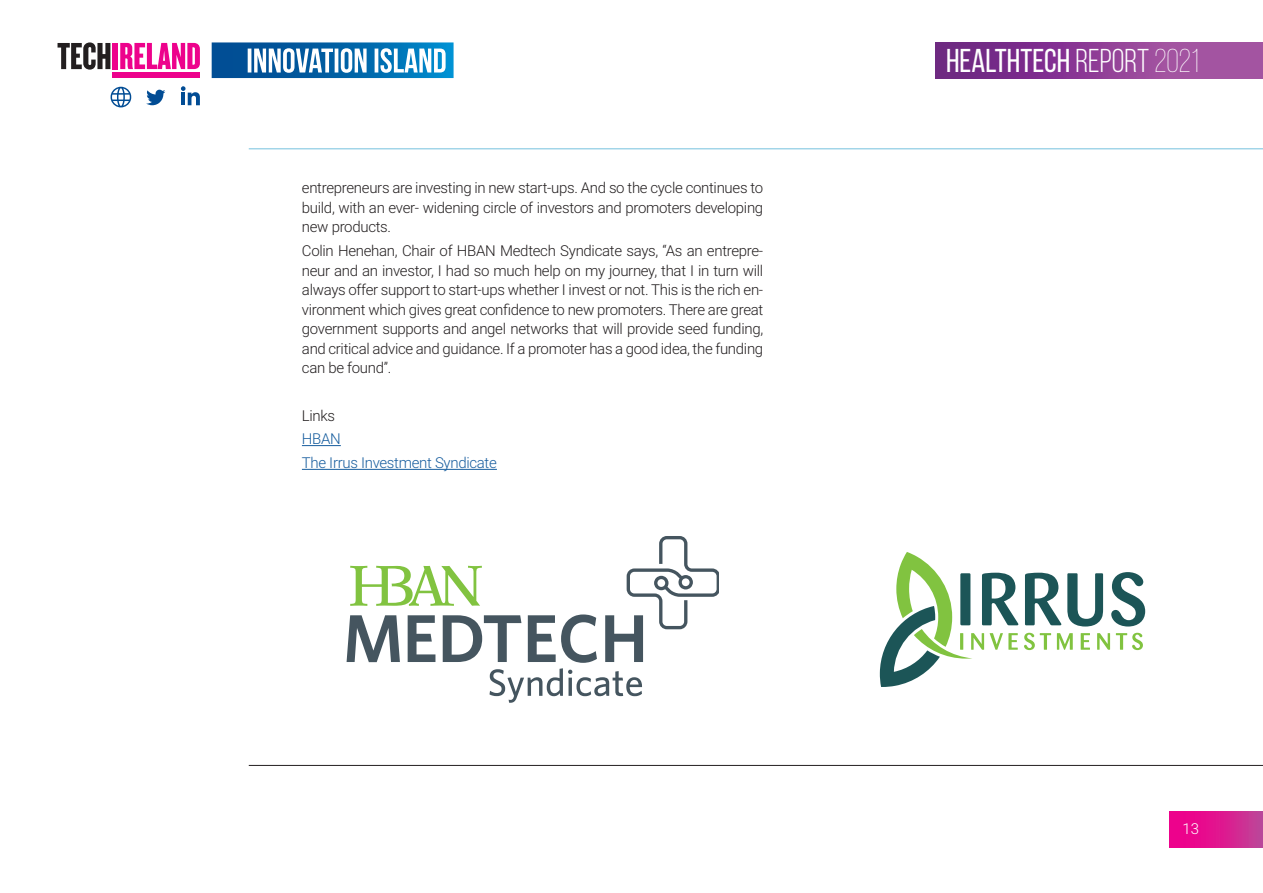
<style>
.page{position:relative;width:1263px;height:893px;background:#fff}
.page>*{position:absolute;margin:0;border:0;box-sizing:border-box;transform-origin:0 0}
.t1{font:33px "Bebas Neue";color:#fff}
.t2{font:300 15px/19.5px "Roboto";letter-spacing:-.02em;color:#231f20;text-align:justify}
.t3{font:300 15px/23.7px "Roboto";letter-spacing:-.02em;color:#175d9e}
.t4{font:300 15px "Roboto";color:#fff}
.s1{font-style:inherit}
.s2{font-weight:300}
</style>
<div class="page">
<div style="left:935px;top:42px;width:328px;height:36px;background:linear-gradient(to right,#6b2182,#af5ca8)"></div>
<svg style="left:212px;top:42px;width:242px;height:36px"></svg>
<svg style="left:58px;top:42px;width:52px;height:28px"></svg>
<div style="left:113px;top:73px;width:87px;height:5px;background:#ed028c"></div>
<div style="left:113px;top:43px;width:5px;height:26px;background:#ed028c"></div>
<svg style="left:120px;top:43px;width:80px;height:26px"></svg>
<hr style="left:249px;top:148px;width:1014px;height:1px;background:#75c1de">
<div style="left:1170px;top:811px;width:93px;height:36px;background:linear-gradient(to right,#f70089,#c23f97)"></div>
<hr style="left:249px;top:765px;width:1014px;height:1px;background:#231f20">
<svg style="left:146px;top:90px;width:19px;height:15px"></svg>
<svg style="left:181px;top:86px;width:19px;height:19px"></svg>
<svg style="left:111px;top:87px;width:20px;height:20px"></svg>
<hr style="left:302px;top:445px;width:39px;height:1px;background:#175d9e">
<hr style="left:302px;top:469px;width:195px;height:1px;background:#175d9e">
<svg style="left:347px;top:536px;width:372px;height:166px"></svg>
<svg style="left:1025px;top:573px;width:36px;height:52px"></svg>
<svg style="left:1067px;top:573px;width:36px;height:53px"></svg>
<svg style="left:1111px;top:572px;width:34px;height:54px"></svg>
<svg style="left:880px;top:552px;width:138px;height:135px"></svg>
<svg style="left:1024px;top:633px;width:27px;height:17px"></svg>
<svg style="left:1057px;top:633px;width:16px;height:17px"></svg>
<svg style="left:1081px;top:633px;width:9px;height:17px"></svg>
<svg style="left:1097px;top:633px;width:13px;height:17px"></svg>
<svg style="left:1116px;top:633px;width:27px;height:17px"></svg>
<p class="t2" style="left:302px;top:178px;width:463px">entrepreneurs are investing in new start-ups. And so the cycle continues to build, with an ever- widening circle of investors and promoters developing new products.</p>
<p class="t2" style="left:302px;top:241px;width:463px">Colin Henehan, Chair of HBAN Medtech Syndicate says, ‘‘As an entrepre&shy;neur and an investor, I had so much help on my journey, that I in turn will always offer support to start-ups whether I invest or not. This is the rich en&shy;vironment which gives great confidence to new promoters. There are great government supports and angel networks that will provide seed funding, and critical advice and guidance. If a promoter has a good idea, the funding can be found’’.</p>
<p class="t2" style="left:302px;top:405px;width:35px">Links</p>
<p class="t3" style="left:302px;top:427px;width:196px">HBAN<br>The Irrus Investment Syndicate</p>
<h1 class="t1" style="left:946px;top:43px;width:254px">HEALTHTech <span class="s1">REPORT</span> <span class="s2">2021</span></h1>
<p class="t4" style="left:1182px;top:818px;width:18px">13</p>
</div>
